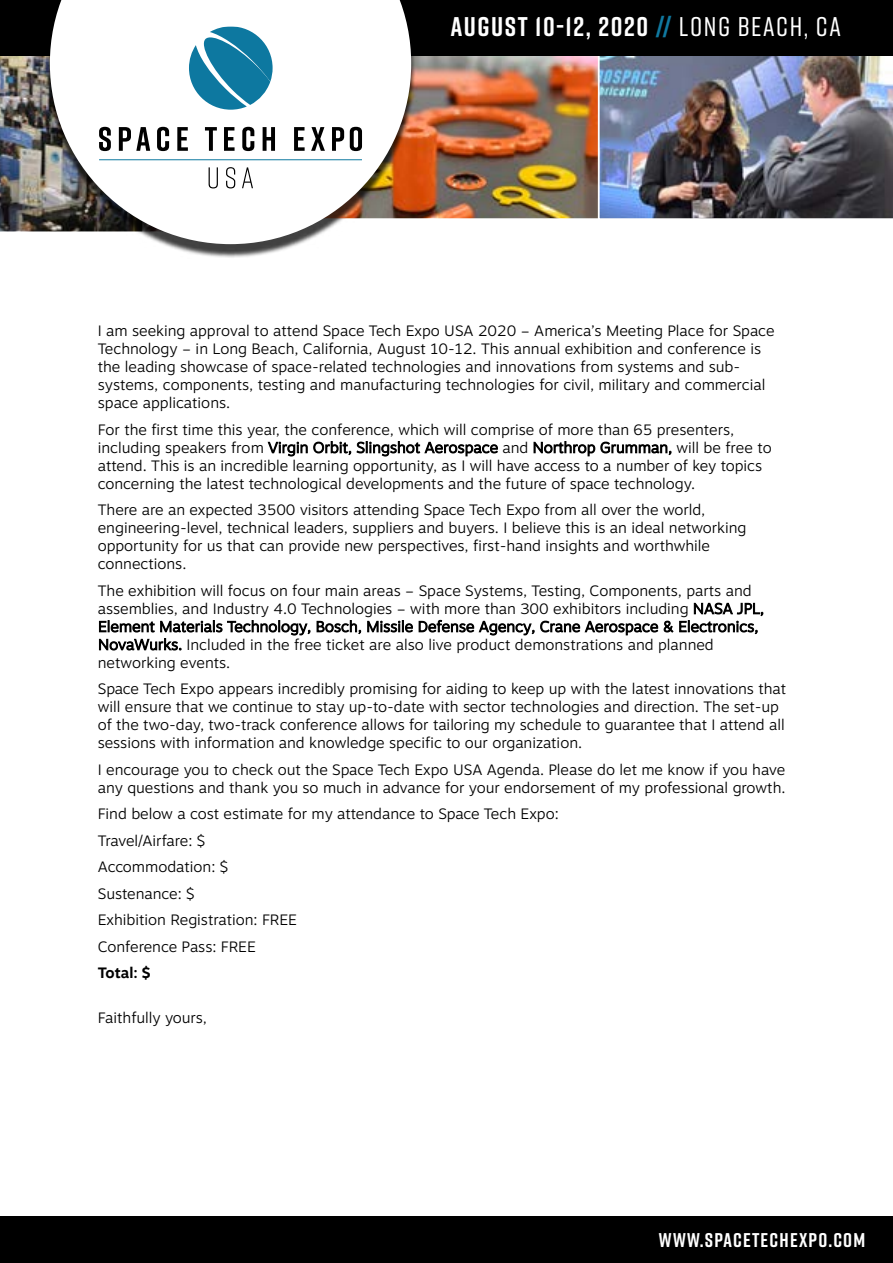
<style>
.page{position:relative;width:893px;height:1263px;background:#fff}
.page>*{position:absolute;margin:0;border:0;box-sizing:border-box;transform-origin:0 0}
.t1{font:700 27px "Rift";letter-spacing:.06em;color:#fff}
.t2{font:700 19.8px "Rift";letter-spacing:.06em;color:#fff}
.t3{font:300 15px/18px "Motiva Sans";color:#000}
.t4{font:700 15px "Motiva Sans";letter-spacing:-.005em;color:#000}
.s1{color:#1079a0}
.s2{font-weight:500}
</style>
<div class="page">
<img style="left:0;top:56px;width:47px;height:176px">
<img style="left:416px;top:56px;width:181px;height:161px">
<img style="left:599px;top:56px;width:294px;height:163px">
<div style="left:0;top:0;width:893px;height:56px;background:#000"></div>
<div style="left:47px;top:0;width:369px;height:258px;background:#000;opacity:.75"></div>
<svg style="left:50px;top:0;width:361px;height:244px"></svg>
<svg style="left:189px;top:26px;width:84px;height:84px;background:#57a1bd"></svg>
<svg style="left:99px;top:127px;width:12px;height:24px"></svg>
<svg style="left:119px;top:127px;width:31px;height:24px"></svg>
<svg style="left:157px;top:127px;width:12px;height:24px"></svg>
<svg style="left:177px;top:127px;width:11px;height:24px"></svg>
<svg style="left:205px;top:127px;width:12px;height:24px"></svg>
<svg style="left:224px;top:127px;width:11px;height:24px"></svg>
<svg style="left:242px;top:127px;width:12px;height:24px"></svg>
<svg style="left:263px;top:127px;width:12px;height:24px"></svg>
<svg style="left:294px;top:127px;width:11px;height:24px"></svg>
<svg style="left:311px;top:127px;width:14px;height:24px"></svg>
<svg style="left:332px;top:127px;width:12px;height:24px"></svg>
<svg style="left:350px;top:127px;width:12px;height:24px"></svg>
<hr style="left:99px;top:159px;width:263px;height:1px;background:#0d78a0">
<svg style="left:209px;top:167px;width:9px;height:21px"></svg>
<svg style="left:226px;top:167px;width:9px;height:21px"></svg>
<svg style="left:242px;top:167px;width:11px;height:21px"></svg>
<div style="left:0;top:1216px;width:893px;height:47px;background:#000"></div>
<h1 class="t1" style="left:451px;top:8px;width:392px">AUGUST 10-12, 2020 <span class="s1">//</span> <span class="s2">LONG BEACH, CA</span></h1>
<p class="t3" style="left:98px;top:322px;width:678px">I am seeking approval to attend Space Tech Expo USA 2020 – America’s Meeting Place for Space Technology – in Long Beach, California, August 10-12. This annual exhibition and conference is the leading showcase of space-related technologies and innovations from systems and sub&shy;systems, components, testing and manufacturing technologies for civil, military and commercial space applications.</p>
<p class="t3" style="left:98px;top:420px;width:675px">For the first time this year, the conference, which will comprise of more than 65 presenters, including speakers from Virgin Orbit, Slingshot Aerospace and Northrop Grumman, will be free to attend. This is an incredible learning opportunity, as I will have access to a number of key topics concerning the latest technological developments and the future of space technology.</p>
<p class="t3" style="left:98px;top:501px;width:650px">There are an expected 3500 visitors attending Space Tech Expo from all over the world, engineering-level, technical leaders, suppliers and buyers. I believe this is an ideal networking opportunity for us that can provide new perspectives, first-hand insights and worthwhile connections.</p>
<p class="t3" style="left:98px;top:581px;width:668px">The exhibition will focus on four main areas – Space Systems, Testing, Components, parts and assemblies, and Industry 4.0 Technologies – with more than 300 exhibitors including NASA JPL, Element Materials Technology, Bosch, Missile Defense Agency, Crane Aerospace &amp; Electronics, NovaWurks. Included in the free ticket are also live product demonstrations and planned networking events.</p>
<p class="t3" style="left:98px;top:680px;width:690px">Space Tech Expo appears incredibly promising for aiding to keep up with the latest innovations that will ensure that we continue to stay up-to-date with sector technologies and direction. The set-up of the two-day, two-track conference allows for tailoring my schedule to guarantee that I attend all sessions with information and knowledge specific to our organization.</p>
<p class="t3" style="left:98px;top:760px;width:689px">I encourage you to check out the Space Tech Expo USA Agenda. Please do let me know if you have any questions and thank you so much in advance for your endorsement of my professional growth.</p>
<p class="t3" style="left:98px;top:800px;width:462px;line-height:26.5px">Find below a cost estimate for my attendance to Space Tech Expo:<br>Travel/Airfare: $<br>Accommodation: $<br>Sustenance: $<br>Exhibition Registration: FREE<br>Conference Pass: FREE</p>
<p class="t4" style="left:98px;top:962px;width:54px">Total: $</p>
<p class="t3" style="left:98px;top:1008px;width:111px">Faithfully yours,</p>
<h2 class="t2" style="left:659px;top:1225px;width:208px">WWW.SPACETECHEXPO.COM</h2>
</div>
